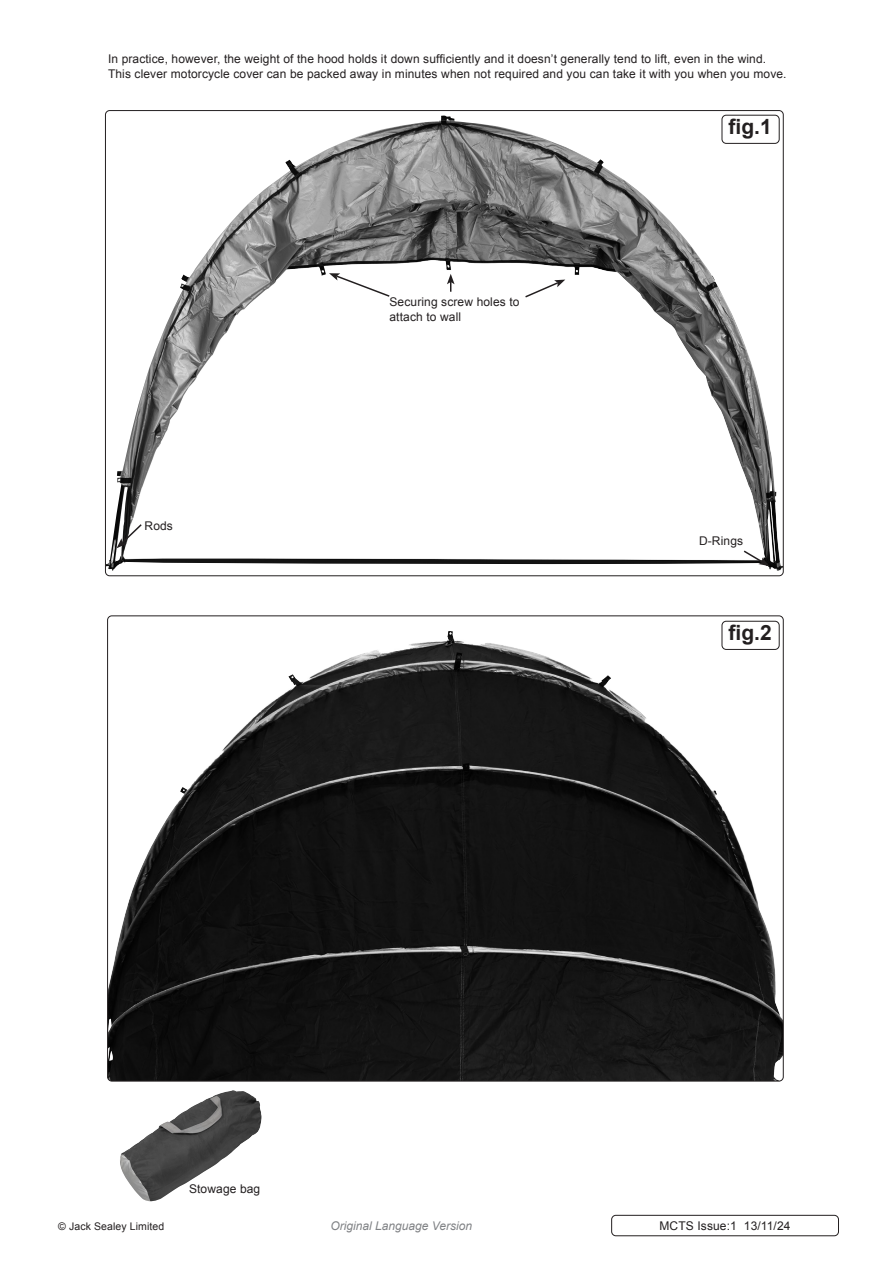
<style>
.page{position:relative;width:893px;height:1263px;background:#fff}
.page>*{position:absolute;margin:0;border:0;box-sizing:border-box;transform-origin:0 0}
.t1{font:700 21px "Arial";color:#231f20}
.Body{font:12px/15.8px "Arial";letter-spacing:.01em;color:#231f20}
.Instructions_Model_No{font:12px/15.8px "Arial";letter-spacing:.01em;color:#231f20}
.t2{font:italic 12px "Arial";color:#808285}
.Body__Footer{font:12px "Arial";letter-spacing:.01em;color:#231f20}
.Body__Justified__7pt{font:10.5px "Arial";letter-spacing:.01em;color:#231f20}
</style>
<div class="page">
<div style="left:611px;top:1215px;width:228px;height:21px;border:1px solid #231f20;border-radius:4px"></div>
<div style="left:722px;top:115px;width:58px;height:29px;border:1px solid #231f20;border-radius:4px"></div>
<div style="left:722px;top:621px;width:58px;height:29px;border:1px solid #231f20;border-radius:4px"></div>
<img style="left:107px;top:116px;width:674px;height:455px">
<svg style="left:524px;top:280px;width:41px;height:19px"></svg>
<svg style="left:447px;top:274px;width:8px;height:18px"></svg>
<svg style="left:329px;top:273px;width:62px;height:25px"></svg>
<svg style="left:117px;top:523px;width:26px;height:25px"></svg>
<svg style="left:742px;top:549px;width:27px;height:17px"></svg>
<img style="left:108px;top:631px;width:675px;height:450px">
<img style="left:120px;top:1090px;width:142px;height:112px">
<p class="Body" style="left:108px;top:51px;width:680px">In practice, however, the weight of the hood holds it down sufficiently and it doesn’t generally tend to lift, even in the wind.<br>This clever motorcycle cover can be packed away in minutes when not required and you can take it with you when you move.</p>
<p class="Body" style="left:145px;top:518px;width:30px">Rods</p>
<p class="Instructions_Model_No" style="left:389px;top:294px;width:132px">Securing screw holes to attach to wall</p>
<p class="t1" style="left:728px;top:113px;width:45px">fig.1</p>
<p class="Body" style="left:699px;top:533px;width:46px">D-Rings</p>
<p class="t1" style="left:728px;top:619px;width:45px">fig.2</p>
<p class="Body" style="left:189px;top:1181px;width:73px">Stowage bag</p>
<p class="Body__Justified__7pt" style="left:58px;top:1219px;width:108px">© Jack Sealey Limited</p>
<p class="t2" style="left:330px;top:1218px;width:143px">Original Language Version</p>
<p class="Body__Footer" style="left:659px;top:1218px;width:133px">MCTS Issue:1 13/11/24</p>
</div>
